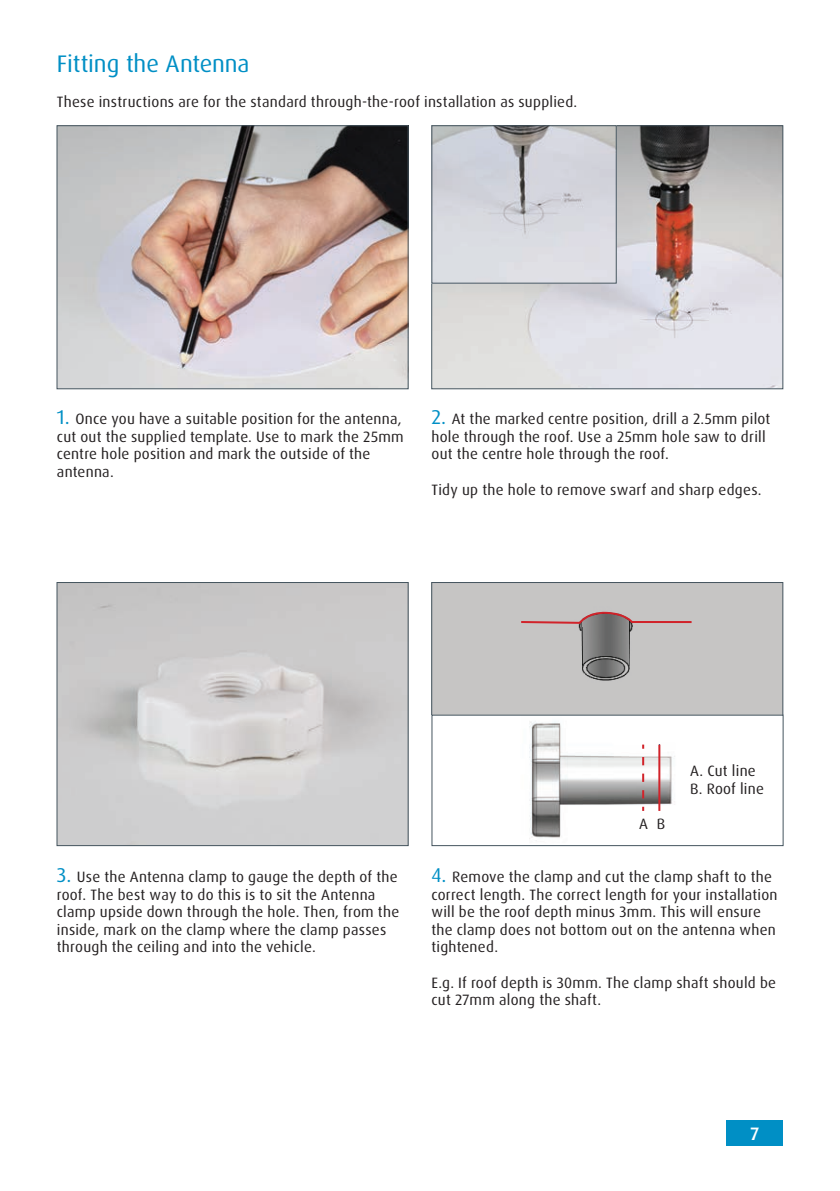
<style>
.page{position:relative;width:840px;height:1191px;background:#fff}
.page>*{position:absolute;margin:0;border:0;box-sizing:border-box;transform-origin:0 0}
.t1{font:24px "Dax Pro";letter-spacing:-.005em;color:#008fc5}
.t2{font:500 18px "Dax Pro";color:#fff}
.t3{font:15px/17.6px "Dax Pro";letter-spacing:.015em;color:#231f20}
.s1{font-size:20px;color:#008fc5}
</style>
<div class="page">
<img style="left:58px;top:127px;width:348px;height:260px">
<div style="left:56px;top:125px;width:352px;height:264px;border:1px solid #45555f"></div>
<img style="left:433px;top:127px;width:347px;height:260px">
<img style="left:58px;top:584px;width:348px;height:260px">
<div style="left:56px;top:582px;width:352px;height:264px;border:1px solid #45555f"></div>
<div style="left:433px;top:584px;width:347px;height:130px;background:#c6c5c4"></div>
<div style="left:726px;top:1120px;width:56px;height:26px;background:#008fc5"></div>
<img style="left:433px;top:127px;width:181px;height:155px">
<div style="left:431px;top:125px;width:185px;height:159px;border:1px solid #45555f"></div>
<img style="left:529px;top:721px;width:146px;height:120px">
<div style="left:431px;top:714px;width:352px;height:132px;border:1px solid #45555f"></div>
<svg style="left:519px;top:612px;width:174px;height:13px;background:#b79c9c"></svg>
<svg style="left:641px;top:757px;width:2px;height:54px"></svg>
<hr style="left:658px;top:744px;width:2px;height:67px;background:#d1232a">
<h1 class="t1" style="left:57px;top:48px;width:194px">Fitting the Antenna</h1>
<p class="t3" style="left:57px;top:93px;width:522px">These instructions are for the standard through-the-roof installation as supplied.</p>
<p class="t3" style="left:57px;top:410px;width:348px"><span class="s1">1.</span> Once you have a suitable position for the antenna, cut out the supplied template. Use to mark the 25mm centre hole position and mark the outside of the antenna.</p>
<p class="t3" style="left:431px;top:410px;width:340px"><span class="s1">2.</span> At the marked centre position, drill a 2.5mm pilot hole through the roof. Use a 25mm hole saw to drill out the centre hole through the roof.</p>
<p class="t3" style="left:431px;top:480px;width:331px">Tidy up the hole to remove swarf and sharp edges.</p>
<p class="t3" style="left:689px;top:762px;width:67px">A. Cut line</p>
<p class="t3" style="left:638px;top:815px;width:28px">A B</p>
<p class="t3" style="left:689px;top:780px;width:75px">B. Roof line</p>
<p class="t3" style="left:57px;top:868px;width:343px"><span class="s1">3.</span> Use the Antenna clamp to gauge the depth of the roof. The best way to do this is to sit the Antenna clamp upside down through the hole. Then, from the inside, mark on the clamp where the clamp passes through the ceiling and into the vehicle.</p>
<p class="t3" style="left:431px;top:868px;width:347px"><span class="s1">4.</span> Remove the clamp and cut the clamp shaft to the correct length. The correct length for your installation will be the roof depth minus 3mm. This will ensure the clamp does not bottom out on the antenna when tightened.</p>
<p class="t3" style="left:431px;top:973px;width:346px">E.g. If roof depth is 30mm. The clamp shaft should be cut 27mm along the shaft.</p>
<p class="t2" style="left:750px;top:1121px;width:10px">7</p>
</div>
